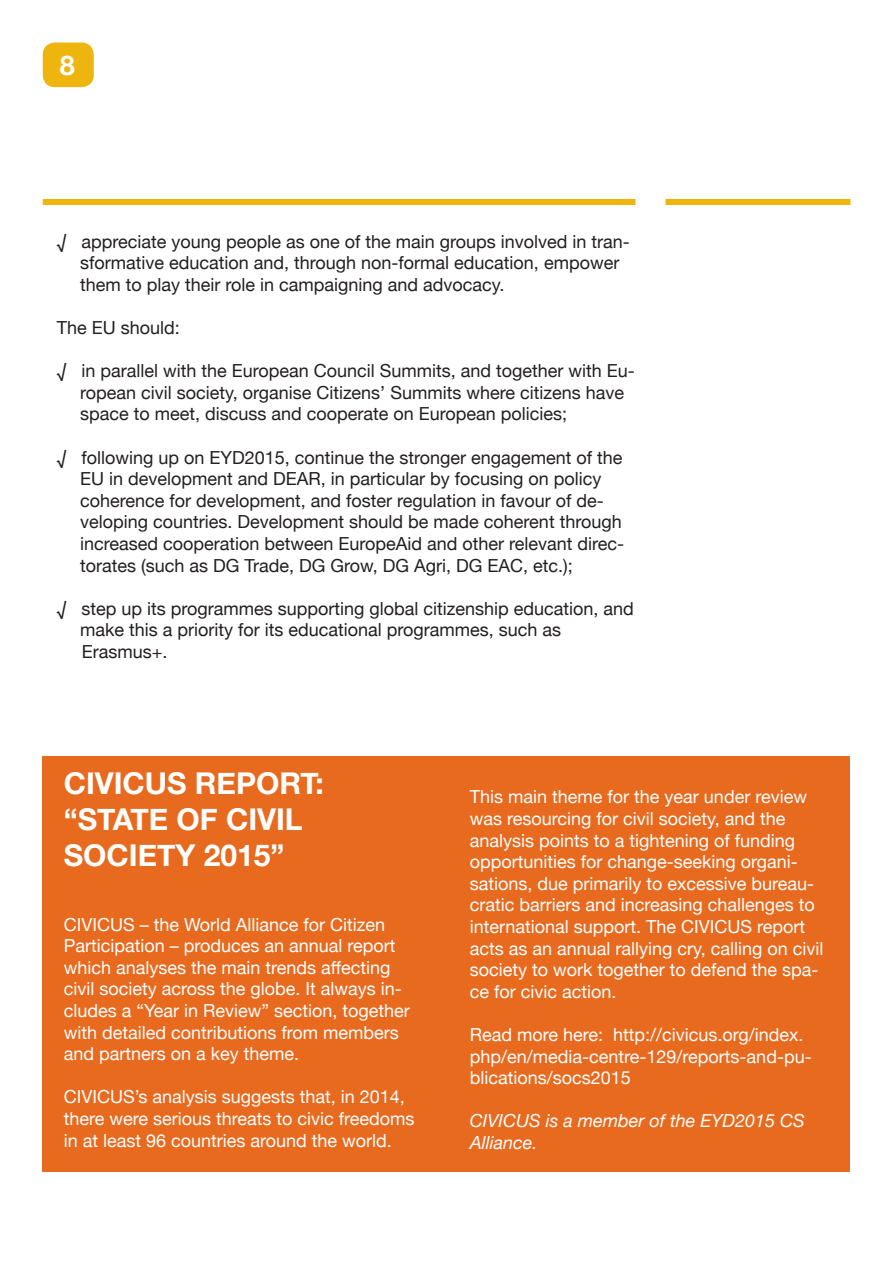
<style>
.page{position:relative;width:893px;height:1263px;background:#fff}
.page>*{position:absolute;margin:0;border:0;box-sizing:border-box;transform-origin:0 0}
.t1{font:700 30px "Helvetica Neue";color:#fff}
.t2{font:700 27px "Helvetica Neue";color:#fff}
.t3{font:18px/21.6px "Helvetica Neue";color:#fff}
.t4{font:18px/21.6px "Helvetica Neue";color:#231f20}
.t5{font:italic 18px/21.6px "Helvetica Neue";color:#fff}
</style>
<div class="page">
<div style="left:43px;top:199px;width:592px;height:6px;background:#edb50e"></div>
<div style="left:665px;top:199px;width:185px;height:6px;background:#edb50e"></div>
<div style="left:43px;top:756px;width:807px;height:415px;background:#e86a1f"></div>
<div style="left:43px;top:43px;width:51px;height:44px;background:#edb50e;border-radius:12px"></div>
<p class="t2" style="left:60px;top:44px;width:17px">8</p>
<p class="t4" style="left:80px;top:231px;width:551px;text-indent:-23px">√ appreciate young people as one of the main groups involved in tran&shy;sformative education and, through non-formal education, empower them to play their role in campaigning and advocacy.</p>
<p class="t4" style="left:57px;top:318px;width:125px">The EU should:</p>
<p class="t4" style="left:80px;top:361px;width:556px;text-indent:-23px">√ in parallel with the European Council Summits, and together with Eu&shy;ropean civil society, organise Citizens’ Summits where citizens have space to meet, discuss and cooperate on European policies;</p>
<p class="t4" style="left:80px;top:447px;width:546px;text-indent:-23px">√ following up on EYD2015, continue the stronger engagement of the EU in development and DEAR, in particular by focusing on policy coherence for development, and foster regulation in favour of de&shy;veloping countries. Development should be made coherent through increased cooperation between EuropeAid and other relevant direc&shy;torates (such as DG Trade, DG Grow, DG Agri, DG EAC, etc.);</p>
<p class="t4" style="left:80px;top:599px;width:555px;text-indent:-23px">√ step up its programmes supporting global citizenship education, and make this a priority for its educational programmes, such as</p>
<p class="t4" style="left:82px;top:642px;width:87px">Erasmus+.</p>
<p class="t1" style="left:64px;top:760px;width:262px">CIVICUS REPORT:</p>
<p class="t1" style="left:64px;top:796px;width:240px">“STATE OF CIVIL</p>
<p class="t1" style="left:64px;top:832px;width:222px">SOCIETY 2015”</p>
<p class="t3" style="left:64px;top:914px;width:348px">CIVICUS – the World Alliance for Citizen Participation – produces an annual report which analyses the main trends affecting civil society across the globe. It always in&shy;cludes a “Year in Review” section, together with detailed contributions from members and partners on a key theme.</p>
<p class="t3" style="left:64px;top:1087px;width:352px">CIVICUS’s analysis suggests that, in 2014, there were serious threats to civic freedoms in at least 96 countries around the world.</p>
<p class="t3" style="left:470px;top:787px;width:355px">This main theme for the year under review was resourcing for civil society, and the analysis points to a tightening of funding opportunities for change-seeking organi&shy;sations, due primarily to excessive bureau&shy;cratic barriers and increasing challenges to international support. The CIVICUS report acts as an annual rallying cry, calling on civil society to work together to defend the spa&shy;ce for civic action.</p>
<p class="t3" style="left:470px;top:1025px;width:343px">Read more here: http://civicus.org/index. php/en/media-centre-129/reports-and-pu&shy;blications/socs2015</p>
<p class="t5" style="left:470px;top:1111px;width:337px">CIVICUS is a member of the EYD2015 CS<br>Alliance.</p>
</div>
